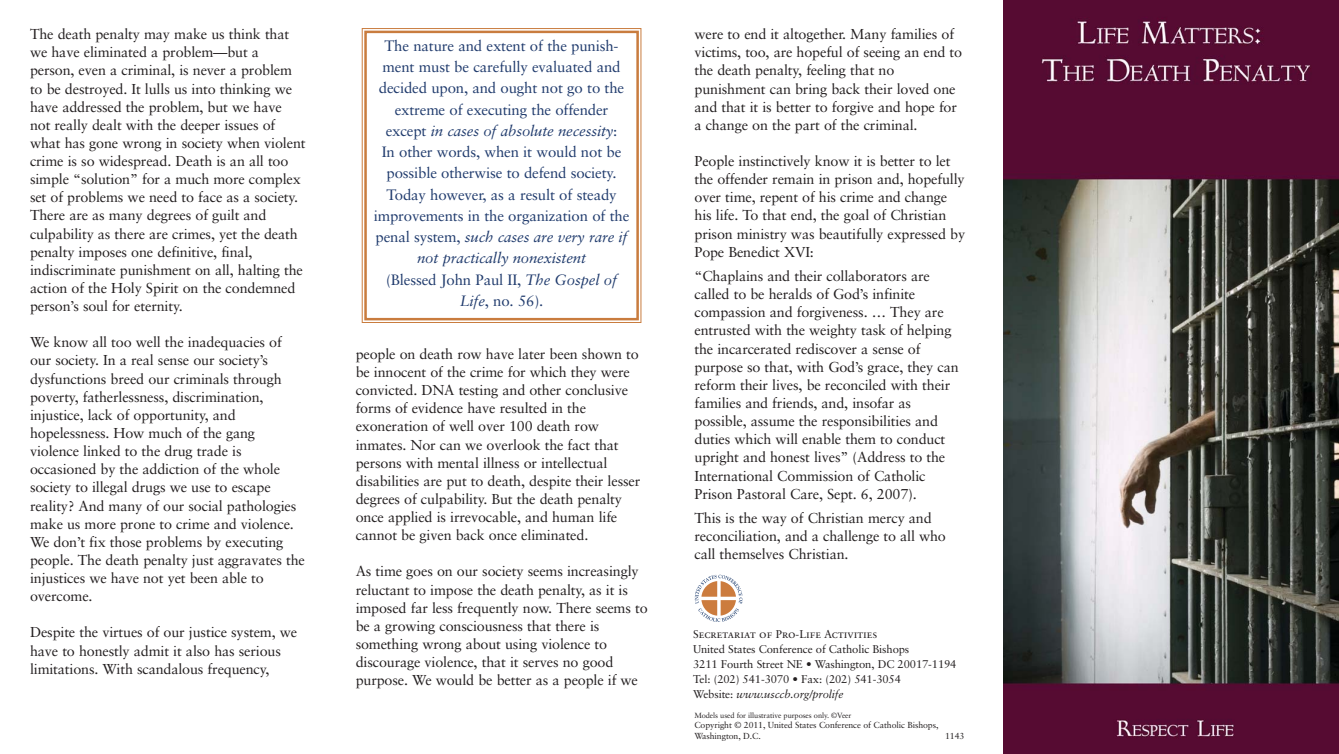
<style>
.page{position:relative;width:1339px;height:754px;background:#fff}
.page>*{position:absolute;margin:0;border:0;box-sizing:border-box;transform-origin:0 0}
.t1{font:15px/21.2px "Sabon";letter-spacing:-.01em;color:#203b6d;text-align:center}
.t2{font:14.38px/18.1px "Sabon";letter-spacing:-.01em;color:#231f20}
.t3{font:11.25px/15px "Sabon";letter-spacing:-.01em;color:#231f20}
.t4{font:11.25px "Sabon Roman SC";color:#231f20}
.t5{font:8.75px/10.5px "Sabon";letter-spacing:-.01em;color:#231f20}
.t6{font:7.5px "Sabon";letter-spacing:-.01em;color:#231f20}
.s1{font-style:italic}
</style>
<div class="page">
<img style="left:1004px;top:0;width:335px;height:754px">
<svg style="left:695px;top:575px;width:47px;height:47px"></svg>
<div style="left:362px;top:28px;width:279px;height:295px;border:1px solid #c97c3e"></div>
<div style="left:364px;top:31px;width:275px;height:289px;border:2px solid #c97c3e"></div>
<p class="t2" style="left:30px;top:26px;width:277px">The death penalty may make us think that we have eliminated a problem—but a person, even a criminal, is never a problem to be destroyed. It lulls us into thinking we have addressed the problem, but we have not really dealt with the deeper issues of what has gone wrong in society when violent crime is so widespread. Death is an all too simple “solution” for a much more complex set of problems we need to face as a society.<br>There are as many degrees of guilt and culpability as there are crimes, yet the death penalty imposes one definitive, final, indiscriminate punishment on all, halting the action of the Holy Spirit on the condemned person’s soul for eternity.</p>
<p class="t2" style="left:30px;top:334px;width:276px">We know all too well the inadequacies of our society. In a real sense our society’s dysfunctions breed our criminals through poverty, fatherlessness, discrimination, injustice, lack of opportunity, and hopelessness. How much of the gang violence linked to the drug trade is occasioned by the addiction of the whole society to illegal drugs we use to escape reality? And many of our social pathologies make us more prone to crime and violence.<br>We don’t fix those problems by executing people. The death penalty just aggravates the injustices we have not yet been able to overcome.</p>
<p class="t2" style="left:30px;top:624px;width:269px">Despite the virtues of our justice system, we have to honestly admit it also has serious limitations. With scandalous frequency,</p>
<p class="t1" style="left:374px;top:36px;width:257px">The nature and extent of the punish&shy;ment must be carefully evaluated and decided upon, and ought not go to the extreme of executing the offender except <span class="s1">in cases of absolute necessity</span>:<br>In other words, when it would not be possible otherwise to defend society.<br>Today however, as a result of steady improvements in the organization of the penal system, <span class="s1">such cases are very rare if not practically nonexistent<br></span>(Blessed John Paul II, <span class="s1">The Gospel of Life</span>, no. 56).</p>
<p class="t2" style="left:356px;top:346px;width:286px">people on death row have later been shown to be innocent of the crime for which they were convicted. DNA testing and other conclusive forms of evidence have resulted in the exoneration of well over 100 death row inmates. Nor can we overlook the fact that persons with mental illness or intellectual disabilities are put to death, despite their lesser degrees of culpability. But the death penalty once applied is irrevocable, and human life cannot be given back once eliminated.</p>
<p class="t2" style="left:356px;top:563px;width:293px">As time goes on our society seems increasingly reluctant to impose the death penalty, as it is imposed far less frequently now. There seems to be a growing consciousness that there is something wrong about using violence to discourage violence, that it serves no good purpose. We would be better as a people if we</p>
<p class="t2" style="left:694px;top:26px;width:269px">were to end it altogether. Many families of victims, too, are hopeful of seeing an end to the death penalty, feeling that no punishment can bring back their loved one and that it is better to forgive and hope for a change on the part of the criminal.</p>
<p class="t2" style="left:694px;top:153px;width:272px">People instinctively know it is better to let the offender remain in prison and, hopefully over time, repent of his crime and change his life. To that end, the goal of Christian prison ministry was beautifully expressed by Pope Benedict XVI:</p>
<p class="t2" style="left:694px;top:268px;width:266px">“Chaplains and their collaborators are called to be heralds of God’s infinite compassion and forgiveness. … They are entrusted with the weighty task of helping the incarcerated rediscover a sense of purpose so that, with God’s grace, they can reform their lives, be reconciled with their families and friends, and, insofar as possible, assume the responsibilities and duties which will enable them to conduct upright and honest lives” (Address to the International Commission of Catholic Prison Pastoral Care, Sept. 6, 2007).</p>
<p class="t2" style="left:694px;top:510px;width:253px">This is the way of Christian mercy and reconciliation, and a challenge to all who call themselves Christian.</p>
<p class="t4" style="left:693px;top:629px;width:186px">Secretariat of Pro-Life Activities</p>
<p class="t3" style="left:693px;top:642px;width:265px">United States Conference of Catholic Bishops<br>3211 Fourth Street NE • Washington, DC 20017-1194<br>Tel: (202) 541-3070 • Fax: (202) 541-3054<br>Website: <span class="s1">www.usccb.org/prolife</span></p>
<p class="t6" style="left:694px;top:712px;width:159px">Models used for illustrative purposes only. <span class="s1">©</span>Veer</p>
<p class="t5" style="left:694px;top:720px;width:246px">Copyright © 2011, United States Conference of Catholic Bishops,<br>Washington, D.C.</p>
<p class="t5" style="left:945px;top:731px;width:21px">1143</p>
</div>
